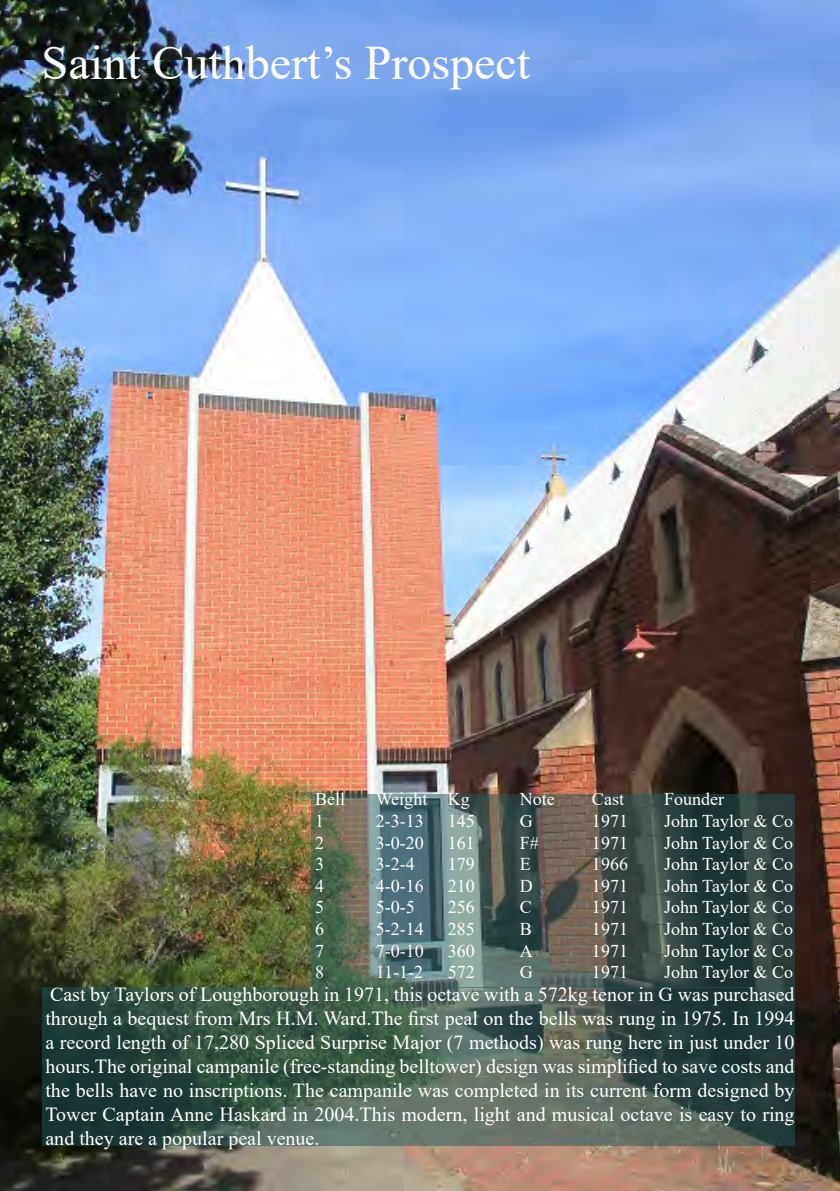
<style>
.page{position:relative;width:840px;height:1191px;background:#fff}
.page>*{position:absolute;margin:0;border:0;box-sizing:border-box;transform-origin:0 0}
.t1{font:48px "Times New Roman";color:#fff}
.t2{font:20px/24px "Times New Roman";color:#fff;text-align:justify}
.t3{font:18px "Times New Roman";color:#fff}
</style>
<div class="page">
<img style="left:0;top:0;width:839px;height:1191px">
<svg style="left:42px;top:987px;width:752px;height:158px;background:#3c554c"></svg>
<svg style="left:310px;top:794px;width:484px;height:193px;background:#4b5c57"></svg>
<h1 class="t1" style="left:42px;top:29px;width:489px">Saint Cuthbert’s Prospect</h1>
<p class="t3" style="left:315px;top:786px;width:32px">Bell</p>
<p class="t3" style="left:375px;top:786px;width:95px">Weight Kg</p>
<p class="t3" style="left:519px;top:786px;width:36px">Note</p>
<p class="t3" style="left:591px;top:786px;width:34px">Cast</p>
<p class="t3" style="left:663px;top:786px;width:61px">Founder</p>
<p class="t3" style="left:315px;top:808px;width:10px">1</p>
<p class="t3" style="left:375px;top:808px;width:49px">2-3-13</p>
<p class="t3" style="left:447px;top:808px;width:28px">145</p>
<p class="t3" style="left:519px;top:808px;width:14px">G</p>
<p class="t3" style="left:591px;top:808px;width:37px">1971</p>
<p class="t3" style="left:663px;top:808px;width:130px">John Taylor &amp; Co</p>
<p class="t3" style="left:315px;top:830px;width:10px">2</p>
<p class="t3" style="left:375px;top:830px;width:49px">3-0-20</p>
<p class="t3" style="left:447px;top:830px;width:28px">161</p>
<p class="t3" style="left:519px;top:830px;width:21px">F#</p>
<p class="t3" style="left:591px;top:830px;width:37px">1971</p>
<p class="t3" style="left:663px;top:830px;width:130px">John Taylor &amp; Co</p>
<p class="t3" style="left:315px;top:851px;width:10px">3</p>
<p class="t3" style="left:375px;top:851px;width:40px">3-2-4</p>
<p class="t3" style="left:447px;top:851px;width:28px">179</p>
<p class="t3" style="left:519px;top:851px;width:12px">E</p>
<p class="t3" style="left:591px;top:851px;width:37px">1966</p>
<p class="t3" style="left:663px;top:851px;width:130px">John Taylor &amp; Co</p>
<p class="t3" style="left:315px;top:873px;width:10px">4</p>
<p class="t3" style="left:375px;top:873px;width:49px">4-0-16</p>
<p class="t3" style="left:447px;top:873px;width:28px">210</p>
<p class="t3" style="left:519px;top:873px;width:14px">D</p>
<p class="t3" style="left:591px;top:873px;width:37px">1971</p>
<p class="t3" style="left:663px;top:873px;width:130px">John Taylor &amp; Co</p>
<p class="t3" style="left:315px;top:894px;width:10px">5</p>
<p class="t3" style="left:375px;top:894px;width:40px">5-0-5</p>
<p class="t3" style="left:447px;top:894px;width:28px">256</p>
<p class="t3" style="left:519px;top:894px;width:14px">C</p>
<p class="t3" style="left:591px;top:894px;width:37px">1971</p>
<p class="t3" style="left:663px;top:894px;width:130px">John Taylor &amp; Co</p>
<p class="t3" style="left:315px;top:916px;width:10px">6</p>
<p class="t3" style="left:375px;top:916px;width:49px">5-2-14</p>
<p class="t3" style="left:447px;top:916px;width:28px">285</p>
<p class="t3" style="left:519px;top:916px;width:14px">B</p>
<p class="t3" style="left:591px;top:916px;width:37px">1971</p>
<p class="t3" style="left:663px;top:916px;width:130px">John Taylor &amp; Co</p>
<p class="t3" style="left:315px;top:938px;width:10px">7</p>
<p class="t3" style="left:375px;top:938px;width:49px">7-0-10</p>
<p class="t3" style="left:447px;top:938px;width:28px">360</p>
<p class="t3" style="left:519px;top:938px;width:14px">A</p>
<p class="t3" style="left:591px;top:938px;width:37px">1971</p>
<p class="t3" style="left:663px;top:938px;width:130px">John Taylor &amp; Co</p>
<p class="t3" style="left:315px;top:959px;width:10px">8</p>
<p class="t3" style="left:375px;top:959px;width:49px">11-1-2</p>
<p class="t3" style="left:447px;top:959px;width:28px">572</p>
<p class="t3" style="left:519px;top:959px;width:14px">G</p>
<p class="t3" style="left:591px;top:959px;width:37px">1971</p>
<p class="t3" style="left:663px;top:959px;width:130px">John Taylor &amp; Co</p>
<p class="t2" style="left:45px;top:981px;width:750px">Cast by Taylors of Loughborough in 1971, this octave with a 572kg tenor in G was purchased through a bequest from Mrs H.M. Ward.The first peal on the bells was rung in 1975. In 1994 a record length of 17,280 Spliced Surprise Major (7 methods) was rung here in just under 10 hours.The original campanile (free-standing belltower) design was simplified to save costs and the bells have no inscriptions. The campanile was completed in its current form designed by Tower Captain Anne Haskard in 2004.This modern, light and musical octave is easy to ring and they are a popular peal venue.</p>
</div>
